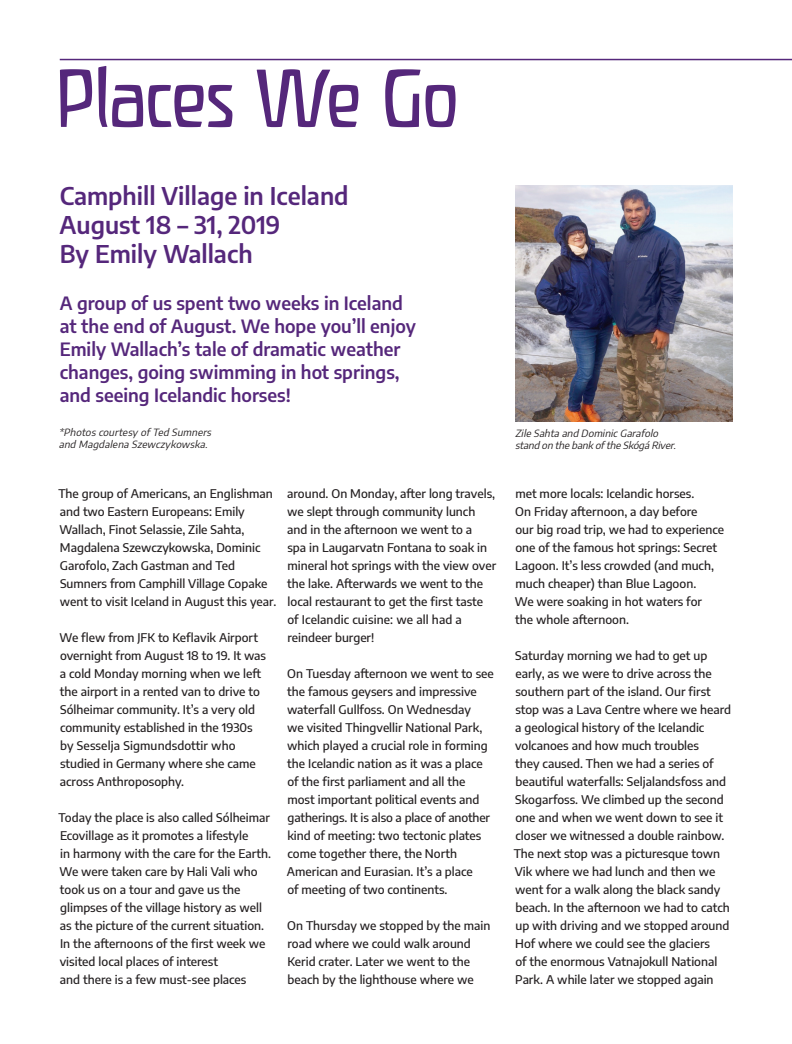
<style>
.page{position:relative;width:792px;height:1044px;background:#fff}
.page>*{position:absolute;margin:0;border:0;box-sizing:border-box;transform-origin:0 0}
.Page_title{font:84px "Liant";letter-spacing:-.02em;color:#55277b}
.Category{font:600 24px/28.8px "Encode Sans";color:#55277b}
.Category-2{font:600 18px/23px "Encode Sans";color:#55277b}
.Body_Copy{font:500 12px/18px "Encode Sans";color:#231f20}
.t1{font:italic 10px/12px "Encode Sans";color:#231f20}
</style>
<div class="page">
<hr style="left:60px;top:59px;width:732px;height:1px;background:#55277b">
<img style="left:515px;top:185px;width:217px;height:237px">
<p class="Page_title" style="left:55px;top:55px;width:406px">Places We Go</p>
<p class="Category" style="left:60px;top:181px;width:291px">Camphill Village in Iceland<br>August 18 – 31, 2019</p>
<p class="Category" style="left:60px;top:238px;width:194px">By Emily Wallach</p>
<p class="Category-2" style="left:60px;top:291px;width:358px">A group of us spent two weeks in Iceland at the end of August. We hope you’ll enjoy Emily Wallach’s tale of dramatic weather changes, going swimming in hot springs, and seeing Icelandic horses!</p>
<p class="t1" style="left:59px;top:426px;width:157px">*Photoscourtesy ofTed Sumners and Magdalena Szewczykowska.</p>
<p class="t1" style="left:515px;top:427px;width:165px">Zile Sahta and DominicGarafolo stand on thebankoftheSkógáRiver.</p>
<p class="Body_Copy" style="left:58px;top:484px;width:219px">The group of Americans, an Englishman and two Eastern Europeans: Emily Wallach, Finot Selassie, Zile Sahta, Magdalena Szewczykowska, Dominic Garofolo, Zach Gastman and Ted Sumners from Camphill Village Copake went to visit Iceland in August this year.</p>
<p class="Body_Copy" style="left:60px;top:628px;width:208px">We flew from JFK to Keflavik Airport overnight from August 18 to 19. It was a cold Monday morning when we left the airport in a rented van to drive to Sólheimar community. It’s a very old community established in the 1930s by Sesselja Sigmundsdottir who studied in Germany where she came across Anthroposophy.</p>
<p class="Body_Copy" style="left:58px;top:808px;width:214px">Today the place is also called Sólheimar Ecovillage as it promotes a lifestyle<br>in harmony with the care for the Earth.<br>We were taken care by Hali Vali who took us on a tour and gave us the glimpses of the village history as well as the picture of the current situation.<br>In the afternoons of the first week we visited local places of interest<br>and there is a few must-see places</p>
<p class="Body_Copy" style="left:287px;top:484px;width:211px">around. On Monday, after long travels, we slept through community lunch and in the afternoon we went to a<br>spa in Laugarvatn Fontana to soak in mineral hot springs with the view over the lake. Afterwards we went to the local restaurant to get the first taste of Icelandic cuisine: we all had a reindeer burger!</p>
<p class="Body_Copy" style="left:287px;top:664px;width:209px">On Tuesday afternoon we went to see the famous geysers and impressive waterfall Gullfoss. On Wednesday<br>we visited Thingvellir National Park, which played a crucial role in forming the Icelandic nation as it was a place of the first parliament and all the most important political events and gatherings. It is also a place of another kind of meeting: two tectonic plates come together there, the North American and Eurasian. It’s a place<br>of meeting of two continents.</p>
<p class="Body_Copy" style="left:287px;top:916px;width:205px">On Thursday we stopped by the main road where we could walk around<br>Kerid crater. Later we went to the beach by the lighthouse where we</p>
<p class="Body_Copy" style="left:515px;top:484px;width:211px">met more locals: Icelandic horses.<br>On Friday afternoon, a day before<br>our big road trip, we had to experience one of the famous hot springs: Secret Lagoon. It’s less crowded (and much, much cheaper) than Blue Lagoon.<br>We were soaking in hot waters for<br>the whole afternoon.</p>
<p class="Body_Copy" style="left:514px;top:646px;width:219px">Saturday morning we had to get up early, as we were to drive across the southern part of the island. Our first stop was a Lava Centre where we heard a geological history of the Icelandic volcanoes and how much troubles<br>they caused. Then we had a series of beautiful waterfalls: Seljalandsfoss and Skogarfoss. We climbed up the second one and when we went down to see it closer we witnessed a double rainbow.<br>The next stop was a picturesque town Vik where we had lunch and then we went for a walk along the black sandy beach. In the afternoon we had to catch up with driving and we stopped around Hof where we could see the glaciers<br>of the enormous Vatnajokull National Park. A while later we stopped again</p>
</div>
